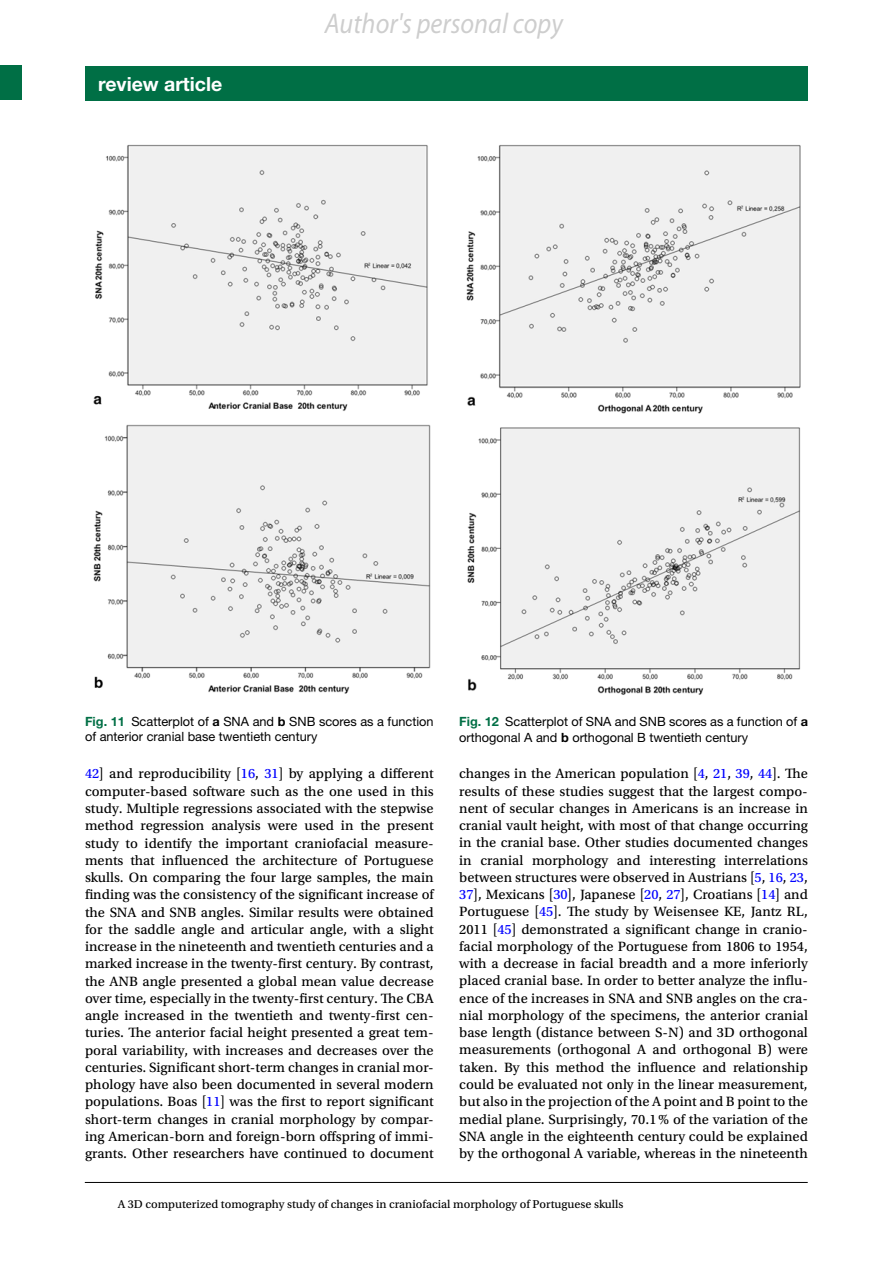
<style>
.page{position:relative;width:893px;height:1263px;background:#fff}
.page>*{position:absolute;margin:0;border:0;box-sizing:border-box;transform-origin:0 0}
.t1{font:italic 28.65px "S Myriad";color:rgb(0 0 0/.2);scale:.92 1}
.t2{font:700 19.5px "Helvetica Neue";color:#fff}
.t3{font:14.25px/17.2px "Utopia Std Capt";color:#000;text-align:justify}
.t4{font:12.75px/15.8px "Helvetica Neue";color:#000}
.t5{font:12px "Utopia Std Capt";color:#000}
.s1{font-weight:700;color:#006f45}
.s2{font-weight:700}
.s3{color:#00f}
</style>
<div class="page">
<div style="left:85px;top:66px;width:723px;height:34px;background:#006f45"></div>
<div style="left:0;top:66px;width:21px;height:34px;background:#006f45"></div>
<hr style="left:85px;top:1182px;width:723px;height:1px;background:#000">
<img style="left:466px;top:145px;width:335px;height:550px">
<img style="left:93px;top:144px;width:338px;height:550px">
<h2 class="t2" style="left:98px;top:72px;width:126px">review article</h2>
<h1 class="t1" style="left:325px;top:6px;width:261px">Author's personal copy</h1>
<p class="t4" style="left:85px;top:713px;width:350px"><span class="s1">Fig. 11</span> Scatterplot of <span class="s2">a</span> SNA and <span class="s2">b</span> SNB scores as a function of anterior cranial base twentieth century</p>
<p class="t3" style="left:85px;top:765px;width:350px"><span class="s3">42</span>] and reproducibility [<span class="s3">16</span>, <span class="s3">31</span>] by applying a different computer-based software such as the one used in this study. Multiple regressions associated with the stepwise method regression analysis were used in the present study to identify the important craniofacial measure&shy;ments that influenced the architecture of Portuguese skulls. On comparing the four large samples, the main finding was the consistency of the significant increase of the SNA and SNB angles. Similar results were obtained for the saddle angle and articular angle, with a slight increase in the nineteenth and twentieth centuries and a marked increase in the twenty-first century. By contrast, the ANB angle presented a global mean value decrease over time, especially in the twenty-first century. The CBA angle increased in the twentieth and twenty-first cen&shy;turies. The anterior facial height presented a great tem&shy;poral variability, with increases and decreases over the centuries. Significant short-term changes in cranial mor&shy;phology have also been documented in several modern populations. Boas [<span class="s3">11</span>] was the first to report significant short-term changes in cranial morphology by compar&shy;ing American-born and foreign-born offspring of immi&shy;grants. Other researchers have continued to document</p>
<p class="t4" style="left:459px;top:714px;width:350px"><span class="s1">Fig. 12</span> Scatterplot of SNA and SNB scores as a function of <span class="s2">a </span>orthogonal A and <span class="s2">b</span> orthogonal B twentieth century</p>
<p class="t3" style="left:459px;top:765px;width:350px">changes in the American population [<span class="s3">4</span>, <span class="s3">21</span>, <span class="s3">39</span>, <span class="s3">44</span>]. The results of these studies suggest that the largest compo&shy;nent of secular changes in Americans is an increase in cranial vault height, with most of that change occurring in the cranial base. Other studies documented changes in cranial morphology and interesting interrelations between structures were observed in Austrians [<span class="s3">5</span>, <span class="s3">16</span>, <span class="s3">23</span>, <span class="s3">37</span>], Mexicans [<span class="s3">30</span>], Japanese [<span class="s3">20</span>, <span class="s3">27</span>], Croatians [<span class="s3">14</span>] and Portuguese [<span class="s3">45</span>]. The study by Weisensee KE, Jantz RL, 2011 [<span class="s3">45</span>] demonstrated a significant change in cranio&shy;facial morphology of the Portuguese from 1806 to 1954, with a decrease in facial breadth and a more inferiorly placed cranial base. In order to better analyze the influ&shy;ence of the increases in SNA and SNB angles on the cra&shy;nial morphology of the specimens, the anterior cranial base length (distance between S-N) and 3D orthogonal measurements (orthogonal A and orthogonal B) were taken. By this method the influence and relationship could be evaluated not only in the linear measurement, but also in the projection of the A point and B point to the medial plane. Surprisingly, 70.1% of the variation of the SNA angle in the eighteenth century could be explained by the orthogonal A variable, whereas in the nineteenth</p>
<p class="t5" style="left:118px;top:1198px;width:507px">A 3D computerized tomography study of changes in craniofacial morphology of Portuguese skulls</p>
</div>
